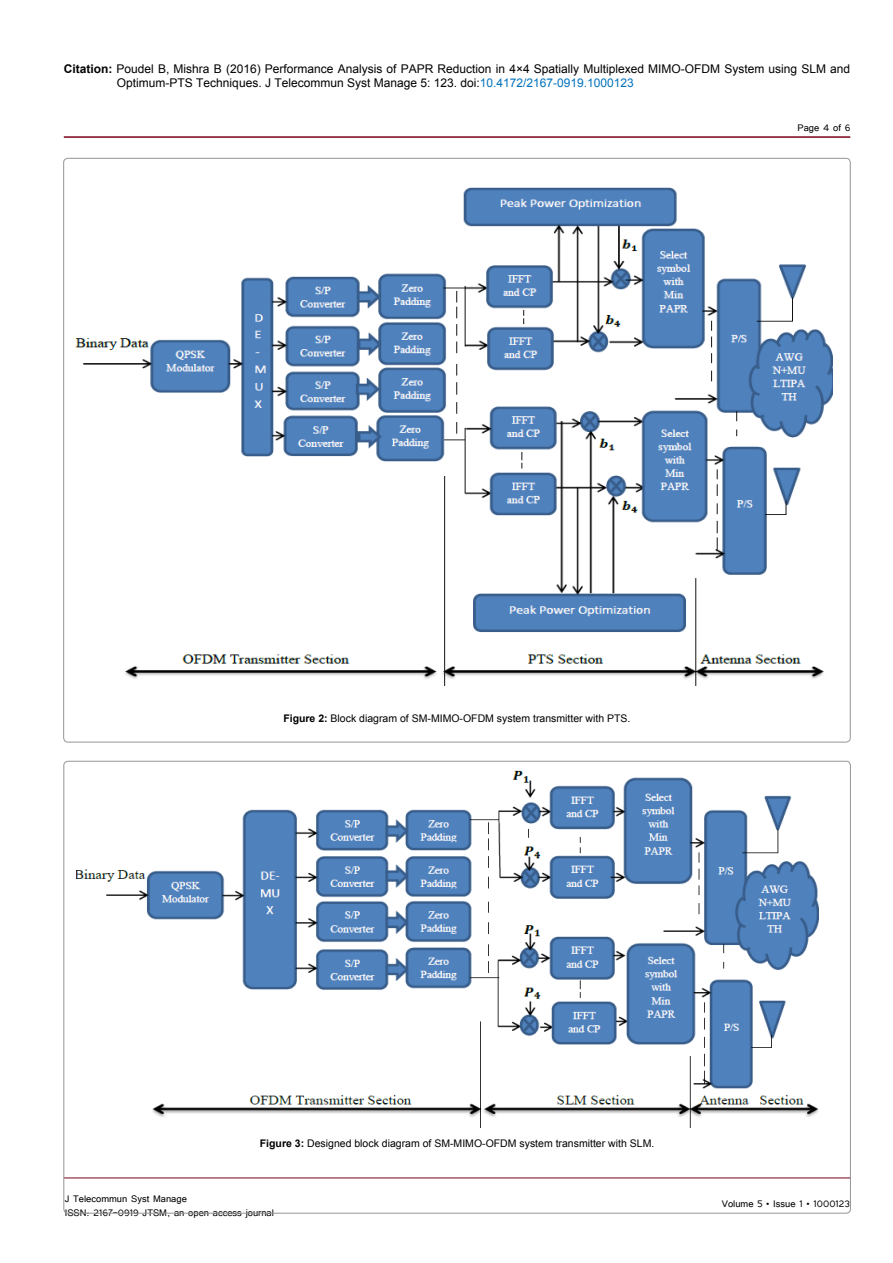
<style>
.page{position:relative;width:893px;height:1263px;background:#fff}
.page>*{position:absolute;margin:0;border:0;box-sizing:border-box;transform-origin:0 0}
.t1{font:12px/14.4px "Arial";color:#000}
.t2{font:12px/14.4px "Tunga";color:#000}
.t3{font:10.5px "Arial";color:#000}
.s1{font-weight:700}
.s2{color:#0072bc}
</style>
<div class="page">
<hr style="left:64px;top:1178px;width:786px;height:1px;background:#7a031b">
<hr style="left:64px;top:136px;width:786px;height:2px;background:#7a031b">
<img style="left:75px;top:187px;width:758px;height:498px">
<img style="left:77px;top:770px;width:741px;height:357px">
<p class="t1" style="left:117px;top:61px;width:735px;text-indent:-53px"><span class="s1">Citation:</span> Poudel B, Mishra B (2016) Performance Analysis of PAPR Reduction in 4×4 Spatially Multiplexed MIMO-OFDM System using SLM and<br>Optimum-PTS Techniques. J Telecommun Syst Manage 5: 123. doi:<span class="s2">10.4172/2167-0919.1000123</span></p>
<p class="t2" style="left:797px;top:119px;width:55px">Page 4 of 6</p>
<p class="t3" style="left:283px;top:711px;width:349px"><span class="s1">Figure 2:</span> Block diagram of SM-MIMO-OFDM system transmitter with PTS.</p>
<p class="t3" style="left:260px;top:1136px;width:396px"><span class="s1">Figure 3:</span> Designed block diagram of SM-MIMO-OFDM system transmitter with SLM.</p>
<p class="t2" style="left:65px;top:1190px;width:211px">J Telecommun Syst Manage<br>ISSN: 2167-0919 JTSM, an open access journal</p>
<p class="t2" style="left:722px;top:1196px;width:130px">Volume 5 • Issue 1 • 1000123</p>
</div>
